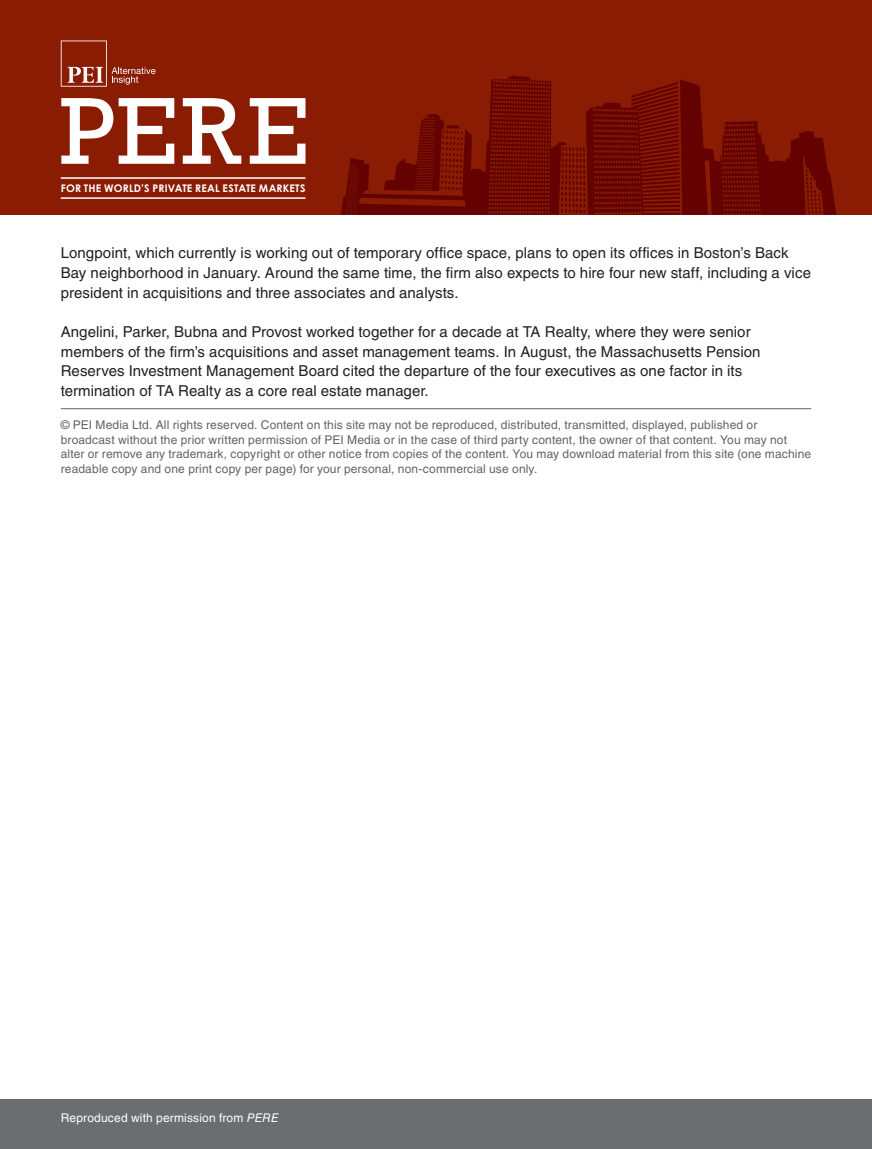
<style>
.page{position:relative;width:872px;height:1149px;background:#fff}
.page>*{position:absolute;margin:0;border:0;box-sizing:border-box;transform-origin:0 0}
.BODY_COPY{font:15px/19.5px "Helvetica LT Std";letter-spacing:.005em;color:#231f20}
.FINE_PRINT{font:12px/14.4px "Helvetica LT Std";letter-spacing:.015em;color:#636366}
.t1{font:12px "Helvetica LT Std";letter-spacing:.015em;color:#fff}
.t2{font:700 10.5px "Century Gothic Pro";letter-spacing:.015em;color:#fff}
.s1{font-style:italic}
</style>
<div class="page">
<div style="left:0;top:1098px;width:872px;height:50px;background:#6c6d70"></div>
<div style="left:0;top:0;width:872px;height:214px;background:#891c02"></div>
<svg style="left:508px;top:75px;width:22px;height:4px"></svg>
<svg style="left:341px;top:79px;width:290px;height:135px"></svg>
<svg style="left:384px;top:114px;width:78px;height:77px"></svg>
<svg style="left:561px;top:147px;width:24px;height:66px"></svg>
<svg style="left:631px;top:79px;width:205px;height:135px"></svg>
<svg style="left:61px;top:98px;width:52px;height:66px"></svg>
<svg style="left:119px;top:98px;width:55px;height:66px"></svg>
<svg style="left:183px;top:98px;width:58px;height:66px"></svg>
<svg style="left:250px;top:98px;width:55px;height:66px"></svg>
<svg style="left:61px;top:40px;width:94px;height:47px"></svg>
<hr style="left:61px;top:177px;width:244px;height:2px;background:#fff">
<hr style="left:61px;top:197px;width:244px;height:2px;background:#fff">
<hr style="left:61px;top:408px;width:750px;height:1px;background:#636366">
<p class="t2" style="left:61px;top:181px;width:246px">FOR THE WORLD’S PRIVATE REAL ESTATE MARKETS</p>
<p class="BODY_COPY" style="left:61px;top:243px;width:752px">Longpoint, which currently is working out of temporary office space, plans to open its offices in Boston’s Back<br>Bay neighborhood in January. Around the same time, the firm also expects to hire four new staff, including a vice president in acquisitions and three associates and analysts.</p>
<p class="BODY_COPY" style="left:61px;top:322px;width:701px">Angelini, Parker, Bubna and Provost worked together for a decade at TA Realty, where they were senior members of the firm’s acquisitions and asset management teams. In August, the Massachusetts Pension Reserves Investment Management Board cited the departure of the four executives as one factor in its termination of TA Realty as a core real estate manager.</p>
<p class="FINE_PRINT" style="left:61px;top:418px;width:752px">© PEI Media Ltd. All rights reserved. Content on this site may not be reproduced, distributed, transmitted, displayed, published or broadcast without the prior written permission of PEI Media or in the case of third party content, the owner of that content. You may not alter or remove any trademark, copyright or other notice from copies of the content. You may download material from this site (one machine readable copy and one print copy per page) for your personal, non-commercial use only.</p>
<p class="t1" style="left:61px;top:1109px;width:219px">Reproduced with permission from <span class="s1">PERE</span></p>
</div>
